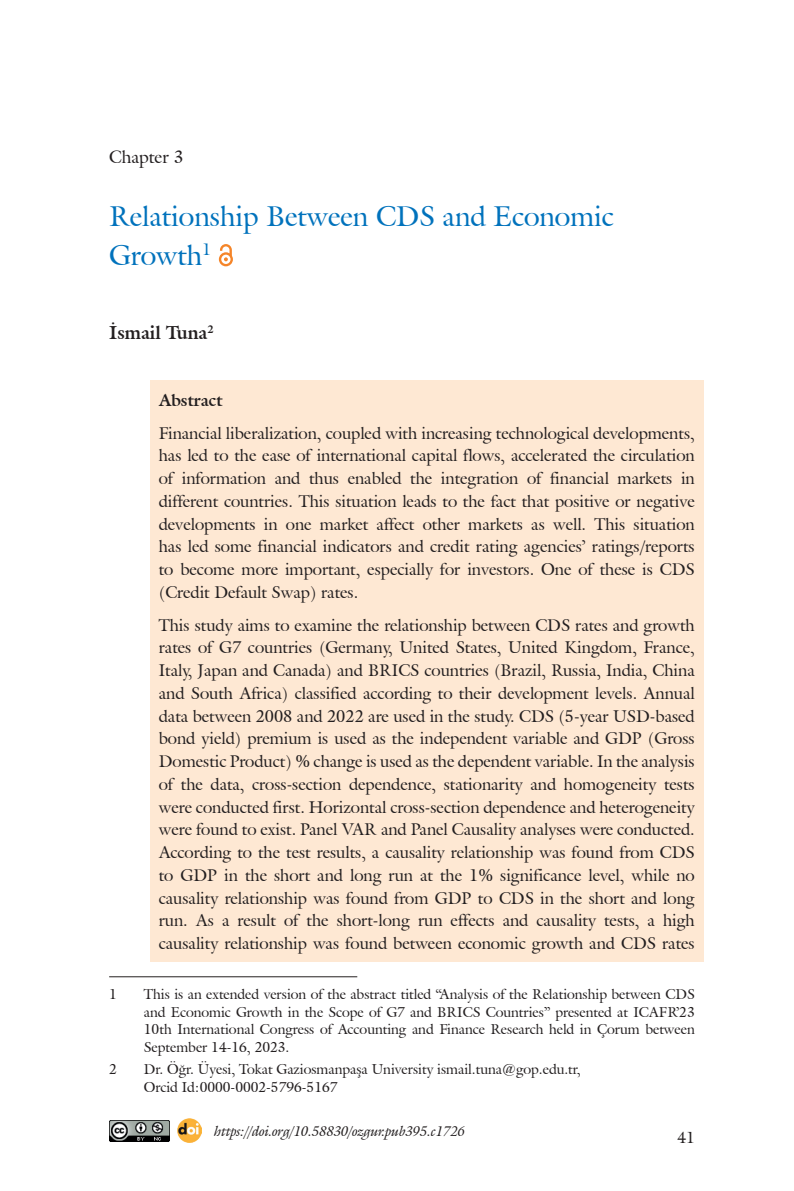
<style>
.page{position:relative;width:794px;height:1191px;background:#fff}
.page>*{position:absolute;margin:0;border:0;box-sizing:border-box;transform-origin:0 0}
.t1{font:28px/38.5px "Galliard IT Cby BT";color:#0072bc}
.t2{font:700 18.38px "Galliard IT Cby BT";color:#231f20}
.t3{font:17.5px "Galliard IT Cby BT";color:#231f20}
.t4{font:16.62px/22.8px "Galliard IT Cby BT";color:#231f20;text-align:justify}
.t5{font:700 16.62px "Galliard IT Cby BT";color:#231f20}
.t6{font:15.75px "Galliard IT Cby BT";color:#231f20}
.t7{font:14px/17.5px "Galliard IT Cby BT";color:#231f20;text-align:justify}
.t8{font:italic 14px "Galliard IT Cby BT";color:#231f20}
</style>
<div class="page">
<div style="left:150px;top:379px;width:553px;height:582px;background:#fee8d3"></div>
<svg style="left:219px;top:244px;width:14px;height:22px"></svg>
<hr style="left:109px;top:976px;width:248px;height:1px;background:#231f20">
<img style="left:109px;top:1120px;width:60px;height:21px">
<img style="left:177px;top:1118px;width:24px;height:24px">
<p class="t3" style="left:109px;top:145px;width:76px">Chapter 3</p>
<h1 class="t1" style="left:109px;top:197px;width:506px">Relationship Between CDS and Economic<br>Growth<sup>1</sup></h1>
<p class="t2" style="left:109px;top:320px;width:106px">İsmail Tuna<sup>2</sup></p>
<p class="t5" style="left:159px;top:389px;width:65px">Abstract</p>
<p class="t4" style="left:159px;top:421px;width:537px">Financial liberalization, coupled with increasing technological developments, has led to the ease of international capital flows, accelerated the circulation of information and thus enabled the integration of financial markets in different countries. This situation leads to the fact that positive or negative developments in one market affect other markets as well. This situation has led some financial indicators and credit rating agencies’ ratings/reports to become more important, especially for investors. One of these is CDS (Credit Default Swap) rates.</p>
<p class="t4" style="left:159px;top:613px;width:537px">This study aims to examine the relationship between CDS rates and growth rates of G7 countries (Germany, United States, United Kingdom, France, Italy, Japan and Canada) and BRICS countries (Brazil, Russia, India, China and South Africa) classified according to their development levels. Annual data between 2008 and 2022 are used in the study. CDS (5-year USD-based bond yield) premium is used as the independent variable and GDP (Gross Domestic Product) % change is used as the dependent variable. In the analysis of the data, cross-section dependence, stationarity and homogeneity tests were conducted first. Horizontal cross-section dependence and heterogeneity were found to exist. Panel VAR and Panel Causality analyses were conducted.<br>According to the test results, a causality relationship was found from CDS to GDP in the short and long run at the 1% significance level, while no causality relationship was found from GDP to CDS in the short and long run. As a result of the short-long run effects and causality tests, a high causality relationship was found between economic growth and CDS rates</p>
<p class="t7" style="left:109px;top:985px;width:9px">1</p>
<p class="t7" style="left:144px;top:985px;width:552px">This is an extended version of the abstract titled “Analysis of the Relationship between CDS and Economic Growth in the Scope of G7 and BRICS Countries” presented at ICAFR’23<br>10th International Congress of Accounting and Finance Research held in Çorum between September 14-16, 2023.</p>
<p class="t7" style="left:109px;top:1060px;width:9px">2</p>
<p class="t7" style="left:144px;top:1060px;width:438px">Dr. Öğr. Üyesi, Tokat Gaziosmanpaşa University ismail.tuna@gop.edu.tr,<br>Orcid Id:0000-0002-5796-5167</p>
<p class="t8" style="left:214px;top:1121px;width:252px">https://doi.org/10.58830/ozgur.pub395.c1726</p>
<p class="t6" style="left:677px;top:1127px;width:19px">41</p>
</div>
